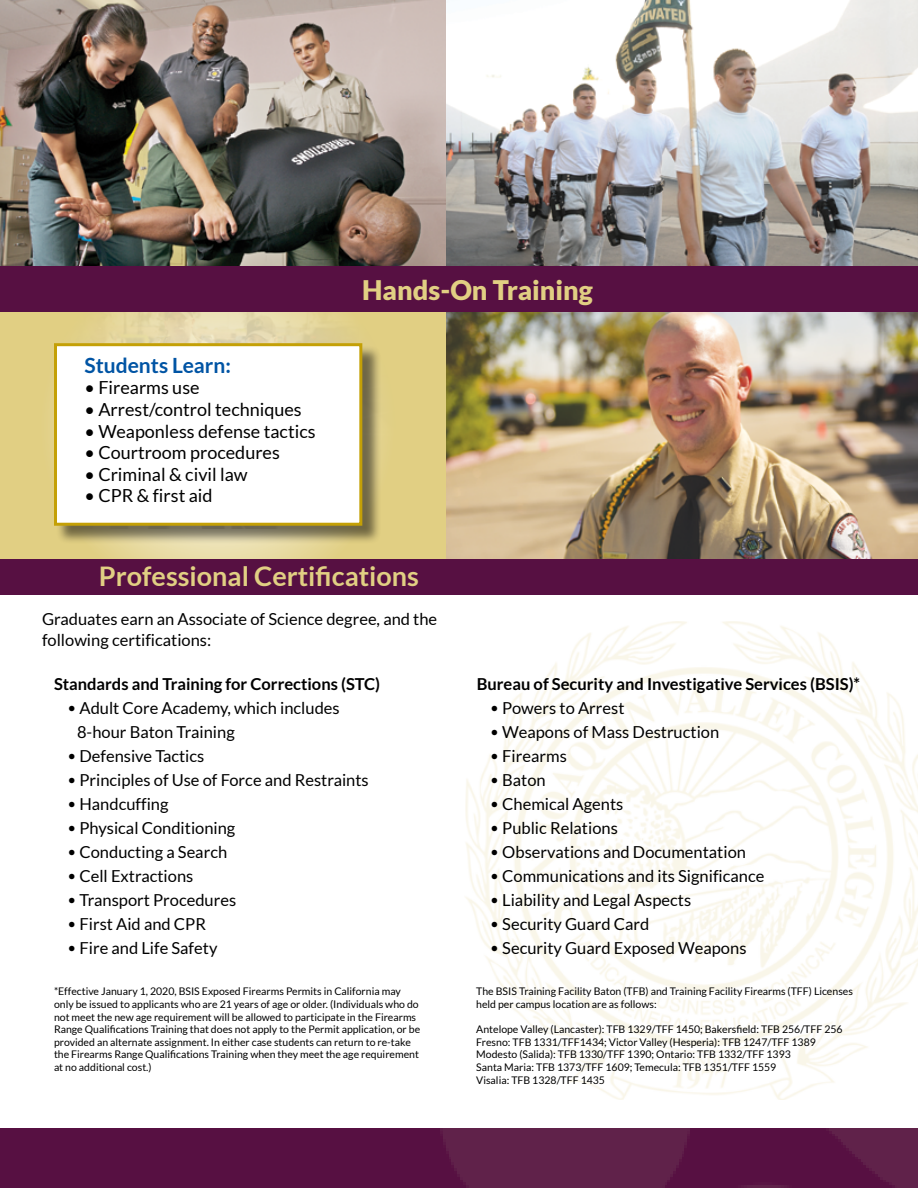
<style>
.page{position:relative;width:918px;height:1188px;background:#fff}
.page>*{position:absolute;margin:0;border:0;box-sizing:border-box;transform-origin:0 0}
.t1{font:700 27px "Lato";color:#e1cf83}
.t2{font:900 27px "Lato";color:#e1cf83}
.t3{font:700 21px "Lato";color:#0054a4}
.t4{font:18px "Lato";color:#000}
.t5{font:16.5px/21px "Lato";color:#000}
.t6{font:700 16.5px "Lato";color:#000}
.t7{font:10.5px/12.6px "Lato";color:#000}
.s1{font-family:"DIN"}
</style>
<div class="page">
<img style="left:446px;top:0;width:472px;height:267px">
<svg style="left:0;top:312px;width:447px;height:247px;background:#e1d08b"></svg>
<img style="left:447px;top:312px;width:471px;height:247px">
<div style="left:0;top:559px;width:918px;height:36px;background:#571042"></div>
<img style="left:465px;top:621px;width:453px;height:478px">
<img style="left:0;top:0;width:446px;height:267px">
<img style="left:0;top:1128px;width:918px;height:60px">
<div style="left:56px;top:345px;width:325px;height:199px;background:#000;opacity:.5"></div>
<div style="left:54px;top:343px;width:308px;height:183px;background:#fff;border:3px solid #c4a006"></div>
<div style="left:0;top:267px;width:918px;height:45px;background:#571042"></div>
<p class="t3" style="left:84px;top:353px;width:148px">Students Learn:</p>
<p class="t4" style="left:84px;top:378px;width:117px">• Firearms use</p>
<p class="t4" style="left:84px;top:399px;width:219px">• Arrest/control techniques</p>
<p class="t4" style="left:84px;top:421px;width:233px">• Weaponless defense tactics</p>
<p class="t4" style="left:84px;top:443px;width:197px">• Courtroom procedures</p>
<p class="t4" style="left:84px;top:464px;width:165px">• Criminal &amp; civil law</p>
<p class="t4" style="left:84px;top:486px;width:130px">• CPR &amp; first aid</p>
<p class="t2" style="left:362px;top:274px;width:232px">Hands-On Training</p>
<p class="t1" style="left:99px;top:560px;width:322px">Professional Certifications</p>
<p class="t5" style="left:42px;top:608px;width:397px">Graduates earn an Associate of Science degree, and the following certifications:</p>
<p class="t6" style="left:54px;top:675px;width:328px">Standards and Training for Corrections (STC)</p>
<p class="t5" style="left:68px;top:698px;width:274px"><span class="s1">•</span> Adult Core Academy, which includes</p>
<p class="t5" style="left:77px;top:722px;width:159px">8-hour Baton Training</p>
<p class="t5" style="left:68px;top:746px;width:138px"><span class="s1">•</span> Defensive Tactics</p>
<p class="t5" style="left:68px;top:770px;width:303px"><span class="s1">•</span> Principles of Use of Force and Restraints</p>
<p class="t5" style="left:68px;top:794px;width:103px"><span class="s1">•</span> Handcuffing</p>
<p class="t5" style="left:68px;top:818px;width:169px"><span class="s1">•</span> Physical Conditioning</p>
<p class="t5" style="left:68px;top:842px;width:161px"><span class="s1">•</span> Conducting a Search</p>
<p class="t5" style="left:68px;top:866px;width:127px"><span class="s1">•</span> Cell Extractions</p>
<p class="t5" style="left:68px;top:890px;width:170px"><span class="s1">•</span> Transport Procedures</p>
<p class="t5" style="left:68px;top:914px;width:140px"><span class="s1">•</span> First Aid and CPR</p>
<p class="t5" style="left:68px;top:938px;width:151px"><span class="s1">•</span> Fire and Life Safety</p>
<p class="t7" style="left:54px;top:985px;width:368px">*Effective January 1, 2020, BSIS Exposed Firearms Permits in California may only be issued to applicants who are 21 years of age or older. (Individuals who do not meet the new age requirement will be allowed to participate in the Firearms Range Qualifications Training that does not apply to the Permit application, or be provided an alternate assignment. In either case students can return to re-take the Firearms Range Qualifications Training when they meet the age requirement at no additional cost.)</p>
<p class="t6" style="left:477px;top:675px;width:385px">Bureau of Security and Investigative Services (BSIS)*</p>
<p class="t5" style="left:490px;top:698px;width:136px"><span class="s1">•</span> Powers to Arrest</p>
<p class="t5" style="left:490px;top:722px;width:230px"><span class="s1">•</span> Weapons of Mass Destruction</p>
<p class="t5" style="left:490px;top:746px;width:78px"><span class="s1">•</span> Firearms</p>
<p class="t5" style="left:490px;top:770px;width:57px"><span class="s1">•</span> Baton</p>
<p class="t5" style="left:490px;top:794px;width:135px"><span class="s1">•</span> Chemical Agents</p>
<p class="t5" style="left:490px;top:818px;width:129px"><span class="s1">•</span> Public Relations</p>
<p class="t5" style="left:490px;top:842px;width:257px"><span class="s1">•</span> Observations and Documentation</p>
<p class="t5" style="left:490px;top:866px;width:276px"><span class="s1">•</span> Communications and its Significance</p>
<p class="t5" style="left:490px;top:890px;width:202px"><span class="s1">•</span> Liability and Legal Aspects</p>
<p class="t5" style="left:490px;top:914px;width:161px"><span class="s1">•</span> Security Guard Card</p>
<p class="t5" style="left:490px;top:938px;width:258px"><span class="s1">•</span> Security Guard Exposed Weapons</p>
<p class="t7" style="left:476px;top:985px;width:378px">The BSIS Training Facility Baton (TFB) and Training Facility Firearms (TFF) Licenses</p>
<p class="t7" style="left:476px;top:998px;width:182px">held per campus location are as follows:</p>
<p class="t7" style="left:476px;top:1023px;width:368px">Antelope Valley (Lancaster): TFB 1329/TFF 1450; Bakersfield: TFB 256/TFF 256</p>
<p class="t7" style="left:476px;top:1036px;width:341px">Fresno: TFB 1331/TFF1434; Victor Valley (Hesperia): TFB 1247/TFF 1389</p>
<p class="t7" style="left:476px;top:1048px;width:316px">Modesto (Salida): TFB 1330/TFF 1390; Ontario: TFB 1332/TFF 1393</p>
<p class="t7" style="left:476px;top:1061px;width:302px">Santa Maria: TFB 1373/TFF 1609; Temecula: TFB 1351/TFF 1559</p>
<p class="t7" style="left:476px;top:1073px;width:130px">Visalia: TFB 1328/TFF 1435</p>
</div>
